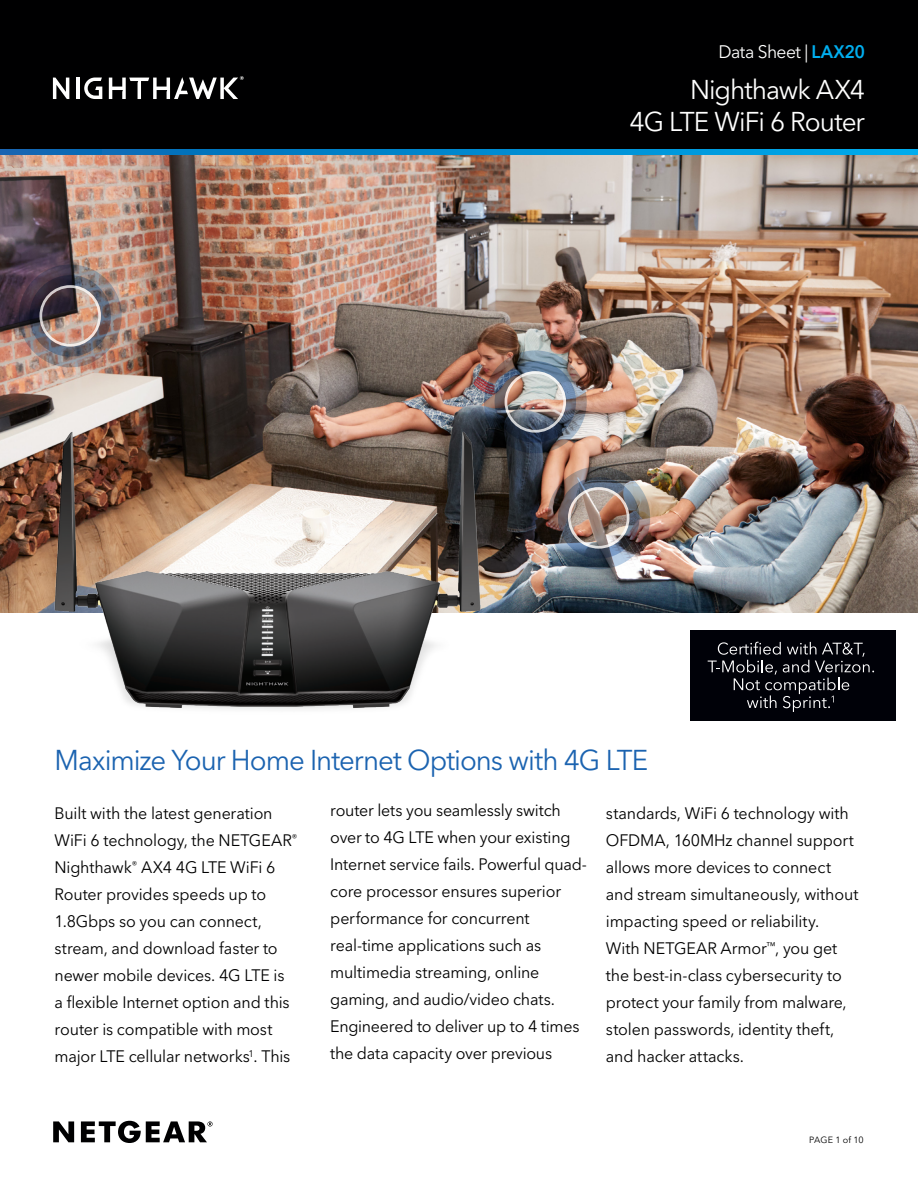
<style>
.page{position:relative;width:918px;height:1188px;background:#fff}
.page>*{position:absolute;margin:0;border:0;box-sizing:border-box;transform-origin:0 0}
.Front_Page_Subhead{font:28.5px "Avenir Next LT Pro";letter-spacing:-.035em;color:#1b63b0}
.t1{font:27px/31.5px "Avenir Next LT Pro";letter-spacing:-.035em;color:#fff;text-align:right}
.t2{font:18px "Avenir Next LT Pro";letter-spacing:-.03em;color:#fff}
.Front_Page_Body_Copy{font:16.5px/27px "Avenir Next LT Pro";letter-spacing:-.01em;color:#000001}
.t3{font:9px "Avenir Next LT Pro";letter-spacing:.005em;color:#000001}
.s1{font-weight:600;color:#00aeef}
</style>
<div class="page">
<div style="left:0;top:0;width:918px;height:156px;background:#000001"></div>
<svg style="left:53px;top:78px;width:16px;height:21px"></svg>
<hr style="left:76px;top:78px;width:3px;height:21px;background:#fff">
<svg style="left:84px;top:78px;width:18px;height:21px"></svg>
<svg style="left:109px;top:76px;width:135px;height:23px"></svg>
<svg style="left:0;top:149px;width:918px;height:7px;background:#1d8bc4"></svg>
<img style="left:0;top:156px;width:918px;height:456px">
<img style="left:547px;top:466px;width:103px;height:103px">
<div style="left:568px;top:487px;width:61px;height:62px;border:3px solid #fff;border-radius:50%"></div>
<img style="left:484px;top:350px;width:103px;height:103px">
<div style="left:505px;top:371px;width:61px;height:62px;border:3px solid #fff;border-radius:50%"></div>
<img style="left:19px;top:264px;width:103px;height:103px">
<div style="left:39px;top:285px;width:62px;height:62px;border:3px solid #fff;border-radius:50%"></div>
<svg style="left:53px;top:1121px;width:160px;height:22px"></svg>
<img style="left:53px;top:430px;width:429px;height:280px">
<div style="left:690px;top:630px;width:206px;height:90px;background:#000108"></div>
<svg style="left:708px;top:642px;width:166px;height:70px"></svg>
<p class="t2" style="left:719px;top:41px;width:148px">Data Sheet | <span class="s1">LAX20</span></p>
<h2 class="t1" style="left:629px;top:74px;width:237px">Nighthawk AX4<br>4G LTE WiFi 6 Router</h2>
<p class="Front_Page_Subhead" style="left:55px;top:743px;width:595px">Maximize Your Home Internet Options with 4G LTE</p>
<p class="Front_Page_Body_Copy" style="left:55px;top:800px;width:244px">Built with the latest generation<br>WiFi 6 technology, the NETGEAR<sup>®<br></sup>Nighthawk<sup>®</sup> AX4 4G LTE WiFi 6<br>Router provides speeds up to<br>1.8Gbps so you can connect, stream, and download faster to newer mobile devices. 4G LTE is<br>a flexible Internet option and this router is compatible with most major LTE cellular networks<sup>1</sup>. This</p>
<p class="Front_Page_Body_Copy" style="left:330px;top:797px;width:258px">router lets you seamlessly switch over to 4G LTE when your existing<br>Internet service fails. Powerful quad&shy;core processor ensures superior performance for concurrent real-time applications such as multimedia streaming, online gaming, and audio/video chats.<br>Engineered to deliver up to 4 times the data capacity over previous</p>
<p class="Front_Page_Body_Copy" style="left:606px;top:800px;width:254px">standards, WiFi 6 technology with<br>OFDMA, 160MHz channel support allows more devices to connect and stream simultaneously, without impacting speed or reliability.<br>With NETGEAR Armor<sup>™</sup>, you get the best-in-class cybersecurity to protect your family from malware, stolen passwords, identity theft, and hacker attacks.</p>
<p class="t3" style="left:809px;top:1134px;width:56px">PAGE 1 of 10</p>
</div>
